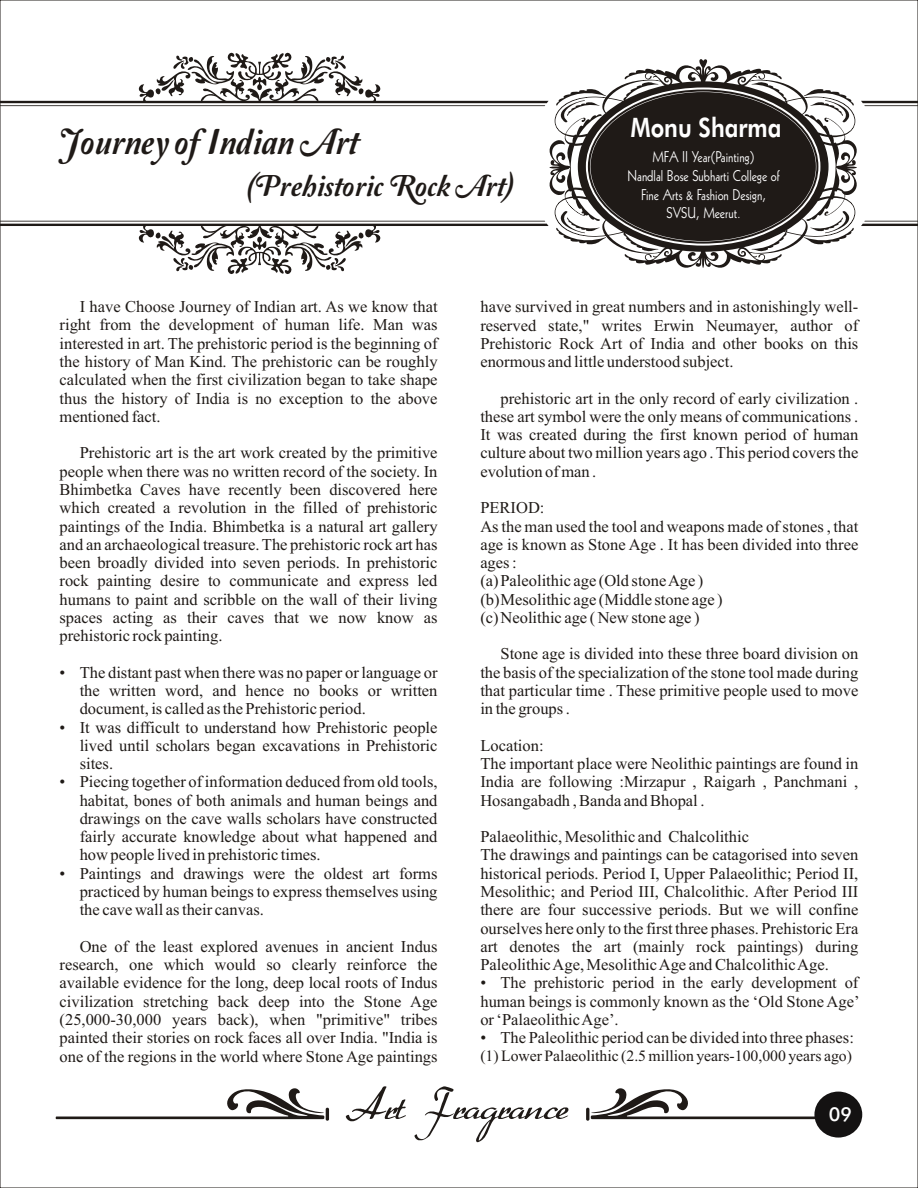
<style>
.page{position:relative;width:918px;height:1188px;background:#fff}
.page>*{position:absolute;margin:0;border:0;box-sizing:border-box;transform-origin:0 0}
.t1{font:37.5px "Amperzand";color:#1f1a17;scale:.92 1}
.t2{font:31.35px "Amperzand";color:#1f1a17;scale:.94 1}
.t3{font:800 26.85px "Futura BT";color:#fff;scale:.83 1}
.t4{font:500 19.2px "Futura BT";color:#fff}
.t5{font:16.5px/18.3px "Times New Roman";color:#1f1a17;text-align:justify}
.t6{font:15.75px "Times New Roman";color:#1f1a17}
.t7{font:15.15px/18.8px "Geometric 231 BT Roman C";color:#fff;text-align:center;scale:.87 1}
</style>
<div class="page">
<svg style="left:346px;top:1086px;width:222px;height:56px"></svg>
<svg style="left:56px;top:1088px;width:273px;height:33px"></svg>
<svg style="left:586px;top:1088px;width:273px;height:33px"></svg>
<div style="left:814px;top:1092px;width:48px;height:46px;background:#141212;border-radius:50%"></div>
<svg style="left:549px;top:106px;width:308px;height:115px"></svg>
<svg style="left:586px;top:106px;width:234px;height:115px;background:#2c2725"></svg>
<svg style="left:0;top:52px;width:918px;height:54px"></svg>
<svg style="left:0;top:221px;width:918px;height:54px"></svg>
<h1 class="t1" style="left:60px;top:116px;width:326px">Journey of Indian Art</h1>
<h2 class="t2" style="left:246px;top:165px;width:286px">(Prehistoric Rock Art)</h2>
<h3 class="t3" style="left:631px;top:110px;width:183px">Monu Sharma</h3>
<p class="t7" style="left:627px;top:149px;width:177px">MFA II Year(Painting)<br>Nandlal Bose Subharti College of<br>Fine Arts &amp; Fashion Design,<br>SVSU, Meerut.</p>
<p class="t5" style="left:60px;top:299px;width:380px;text-indent:20px">I have Choose Journey of Indian art. As we know that right from the development of human life. Man was interested in art. The prehistoric period is the beginning of the history of Man Kind. The prehistoric can be roughly calculated when the first civilization began to take shape thus the history of India is no exception to the above mentioned fact.</p>
<p class="t5" style="left:60px;top:445px;width:380px;text-indent:20px">Prehistoric art is the art work created by the primitive people when there was no written record of the society. In Bhimbetka Caves have recently been discovered here which created a revolution in the filled of prehistoric paintings of the India. Bhimbetka is a natural art gallery and an archaeological treasure. The prehistoric rock art has been broadly divided into seven periods. In prehistoric rock painting desire to communicate and express led humans to paint and scribble on the wall of their living spaces acting as their caves that we now know as prehistoric rock painting.</p>
<p class="t5" style="left:80px;top:664px;width:359px;text-indent:-20px">• The distant past when there was no paper or language or the written word, and hence no books or written document, is called as the Prehistoric period.</p>
<p class="t5" style="left:80px;top:719px;width:359px;text-indent:-20px">• It was difficult to understand how Prehistoric people lived until scholars began excavations in Prehistoric sites.</p>
<p class="t5" style="left:80px;top:774px;width:359px;text-indent:-20px">• Piecing together of information deduced from old tools, habitat, bones of both animals and human beings and drawings on the cave walls scholars have constructed fairly accurate knowledge about what happened and how people lived in prehistoric times.</p>
<p class="t5" style="left:80px;top:865px;width:359px;text-indent:-20px">• Paintings and drawings were the oldest art forms practiced by human beings to express themselves using the cave wall as their canvas.</p>
<p class="t5" style="left:60px;top:939px;width:380px;text-indent:20px">One of the least explored avenues in ancient Indus research, one which would so clearly reinforce the available evidence for the long, deep local roots of Indus civilization stretching back deep into the Stone Age (25,000-30,000 years back), when "primitive" tribes painted their stories on rock faces all over India. "India is one of the regions in the world where Stone Age paintings</p>
<p class="t5" style="left:480px;top:299px;width:380px">have survived in great numbers and in astonishingly well&shy;reserved state," writes Erwin Neumayer, author of Prehistoric Rock Art of India and other books on this enormous and little understood subject.</p>
<p class="t5" style="left:480px;top:390px;width:380px;text-indent:20px">prehistoric art in the only record of early civilization . these art symbol were the only means of communications .<br>It was created during the first known period of human culture about two million years ago . This period covers the evolution of man .</p>
<p class="t5" style="left:480px;top:500px;width:380px;text-align:left">PERIOD:<br>As the man used the tool and weapons made of stones , that age is known as Stone Age . It has been divided into three ages :<br>(a)Paleolithic age (Old stone Age )<br>(b)Mesolithic age (Middle stone age )<br>(c)Neolithic age ( New stone age )</p>
<p class="t5" style="left:480px;top:646px;width:380px;text-indent:20px">Stone age is divided into these three board division on the basis of the specialization of the stone tool made during that particular time . These primitive people used to move in the groups .</p>
<p class="t5" style="left:480px;top:738px;width:380px;text-align:left">Location:<br>The important place were Neolithic paintings are found in India are following :Mirzapur , Raigarh , Panchmani , Hosangabadh , Banda and Bhopal .</p>
<p class="t5" style="left:480px;top:829px;width:380px;text-align:left">Palaeolithic, Mesolithic and Chalcolithic<br>The drawings and paintings can be catagorised into seven historical periods. Period I, Upper Palaeolithic; Period II, Mesolithic; and Period III, Chalcolithic. After Period III there are four successive periods. But we will confine ourselves here only to the first three phases. Prehistoric Era art denotes the art (mainly rock paintings) during Paleolithic Age, Mesolithic Age and Chalcolithic Age.</p>
<p class="t5" style="left:480px;top:975px;width:381px">• The prehistoric period in the early development of human beings is commonly known as the ‘Old Stone Age’ or ‘Palaeolithic Age’.</p>
<p class="t5" style="left:480px;top:1030px;width:375px">• The Paleolithic period can be divided into three phases:</p>
<p class="t6" style="left:480px;top:1045px;width:373px">(1) Lower Palaeolithic (2.5 million years-100,000 years ago)</p>
<p class="t4" style="left:829px;top:1102px;width:25px">09</p>
</div>
